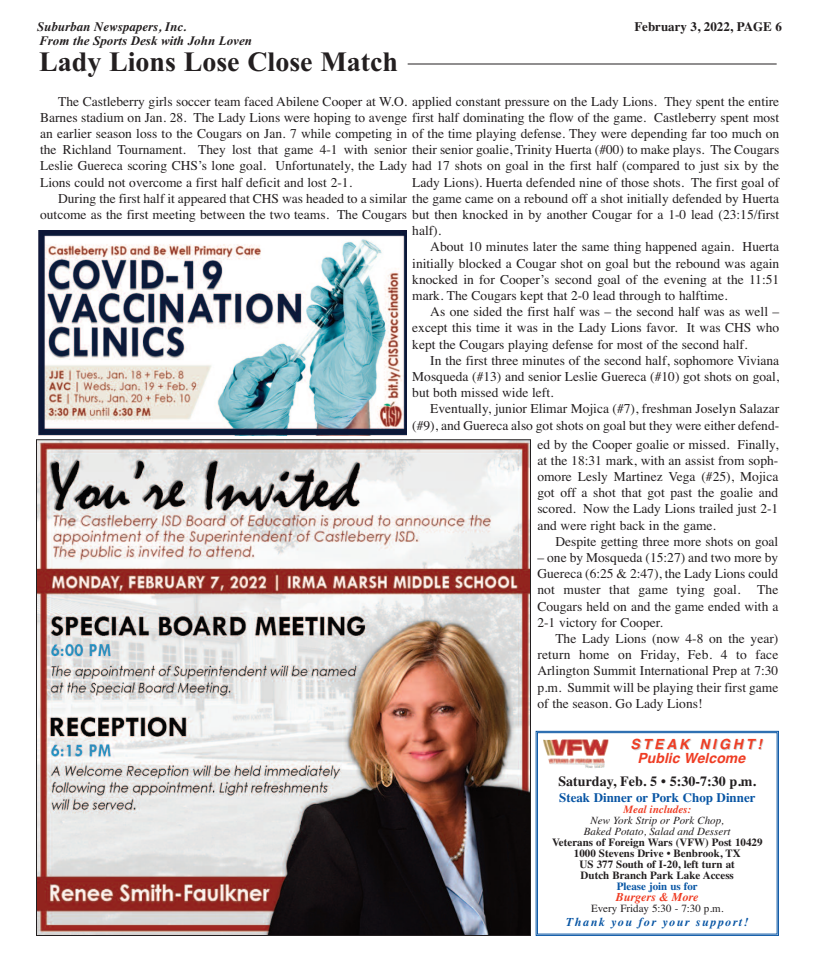
<style>
.page{position:relative;width:819px;height:972px;background:#fff}
.page>*{position:absolute;margin:0;border:0;box-sizing:border-box;transform-origin:0 0}
.t1{font:700 28px "Times New Roman";color:#231f20}
.t2{font:700 14px "Times";color:#231f20}
.t3{font:italic 700 14px/14px "Helvetica";color:#ef3d24}
.t4{font:13.5px/16.2px "Times";color:#231f20;text-align:justify}
.t5{font:italic 700 13px "Times New Roman";color:#231f20}
.t6{font:700 13px "Times";color:#0855a4}
.t7{font:italic 700 13px "Times";color:#231f20}
.t8{font:700 13px "Times";color:#231f20}
.t9{font:italic 700 12px "Times";letter-spacing:.125em;color:#0855a4}
.t10{font:italic 700 12px "Times";color:#ef3d24}
.t11{font:700 11px/11px "Times";color:#231f20;text-align:center}
.t12{font:italic 11px/11px "Times";color:#231f20;text-align:center}
.t13{font:11px "Times";color:#231f20}
.t14{font:700 11px "Times";color:#0855a4}
.t15{font:italic 700 11px "Times";color:#ef3d24}
</style>
<div class="page">
<div style="left:536px;top:731px;width:243px;height:205px;border:1px solid #0855a4"></div>
<div style="left:537px;top:732px;width:240px;height:202px;border:1px solid #0855a4"></div>
<img style="left:543px;top:739px;width:66px;height:29px">
<img style="left:38px;top:441px;width:491px;height:493px">
<img style="left:38px;top:231px;width:369px;height:205px">
<hr style="left:408px;top:64px;width:369px;height:1px;background:#231f20">
<p class="t7" style="left:37px;top:19px;width:151px">Suburban Newspapers, Inc.</p>
<p class="t8" style="left:634px;top:19px;width:149px">February 3, 2022, PAGE 6</p>
<p class="t5" style="left:39px;top:33px;width:214px">From the Sports Desk with John Loven</p>
<h1 class="t1" style="left:39px;top:45px;width:361px">Lady Lions Lose Close Match</h1>
<p class="t4" style="left:40px;top:93px;width:741px;text-indent:18px">The Castleberry girls soccer team faced Abilene Cooper at W.O. applied constant pressure on the Lady Lions. They spent the entire Barnes stadium on Jan. 28. The Lady Lions were hoping to avenge first half dominating the flow of the game. Castleberry spent most an earlier season loss to the Cougars on Jan. 7 while competing in of the time playing defense. They were depending far too much on the Richland Tournament. They lost that game 4-1 with senior their senior goalie, Trinity Huerta (#00) to make plays. The Cougars Leslie Guereca scoring CHS’s lone goal. Unfortunately, the Lady had 17 shots on goal in the first half (compared to just six by the Lions could not overcome a first half deficit and lost 2-1.</p>
<p class="t4" style="left:40px;top:190px;width:741px;text-align:right">During the first half it appeared that CHS was headed to a similar the game came on a rebound off a shot initially defended by Huerta outcome as the first meeting between the two teams. The Cougars but then knocked in by another Cougar for a 1-0 lead (23:15/first</p>
<p class="t4" style="left:412px;top:174px;width:368px">Lady Lions). Huerta defended nine of those shots. The first goal of</p>
<p class="t4" style="left:412px;top:222px;width:30px">half).</p>
<p class="t4" style="left:430px;top:239px;width:351px">About 10 minutes later the same thing happened again. Huerta</p>
<p class="t4" style="left:412px;top:255px;width:368px">initially blocked a Cougar shot on goal but the rebound was again</p>
<p class="t4" style="left:412px;top:271px;width:368px">knocked in for Cooper’s second goal of the evening at the 11:51</p>
<p class="t4" style="left:412px;top:287px;width:317px">mark. The Cougars kept that 2-0 lead through to halftime.</p>
<p class="t4" style="left:430px;top:303px;width:350px">As one sided the first half was – the second half was as well –</p>
<p class="t4" style="left:412px;top:320px;width:369px">except this time it was in the Lady Lions favor. It was CHS who</p>
<p class="t4" style="left:412px;top:336px;width:337px">kept the Cougars playing defense for most of the second half.</p>
<p class="t4" style="left:430px;top:352px;width:351px">In the first three minutes of the second half, sophomore Viviana</p>
<p class="t4" style="left:412px;top:368px;width:368px">Mosqueda (#13) and senior Leslie Guereca (#10) got shots on goal,</p>
<p class="t4" style="left:412px;top:384px;width:143px">but both missed wide left.</p>
<p class="t4" style="left:430px;top:401px;width:350px">Eventually, junior Elimar Mojica (#7), freshman Joselyn Salazar</p>
<p class="t4" style="left:412px;top:417px;width:368px">(#9), and Guereca also got shots on goal but they were either defend-</p>
<p class="t4" style="left:537px;top:436px;width:243px">ed by the Cooper goalie or missed. Finally, at the 18:31 mark, with an assist from soph&shy;omore Lesly Martinez Vega (#25), Mojica got off a shot that got past the goalie and scored. Now the Lady Lions trailed just 2-1 and were right back in the game.</p>
<p class="t4" style="left:555px;top:533px;width:225px">Despite getting three more shots on goal</p>
<p class="t4" style="left:537px;top:549px;width:243px">– one by Mosqueda (15:27) and two more by Guereca (6:25 &amp; 2:47), the Lady Lions could not muster that game tying goal. The Cougars held on and the game ended with a 2-1 victory for Cooper.</p>
<p class="t4" style="left:537px;top:630px;width:243px;text-indent:18px">The Lady Lions (now 4-8 on the year) return home on Friday, Feb. 4 to face Arlington Summit International Prep at 7:30 p.m. Summit will be playing their first game of the season. Go Lady Lions!</p>
<p class="t3" style="left:638px;top:737px;width:126px;text-indent:-7px">STEAK NIGHT!<br>Public Welcome</p>
<p class="t2" style="left:558px;top:773px;width:199px">Saturday, Feb. 5 • 5:30-7:30 p.m.</p>
<p class="t6" style="left:559px;top:790px;width:198px">Steak Dinner or Pork Chop Dinner</p>
<p class="t15" style="left:623px;top:803px;width:69px">Meal includes:</p>
<p class="t12" style="left:584px;top:815px;width:148px">New York Strip or Pork Chop,<br>Baked Potato, Salad and Dessert</p>
<p class="t11" style="left:552px;top:837px;width:212px">Veterans of Foreign Wars (VFW) Post 10429<br>1000 Stevens Drive • Benbrook, TX<br>US 377 South of I-20, left turn at<br>Dutch Branch Park Lake Access</p>
<p class="t14" style="left:617px;top:880px;width:83px">Please join us for</p>
<p class="t10" style="left:616px;top:890px;width:84px">Burgers &amp; More</p>
<p class="t13" style="left:591px;top:902px;width:134px">Every Friday 5:30 - 7:30 p.m.</p>
<p class="t9" style="left:566px;top:915px;width:184px">Thank you for your support!</p>
</div>
